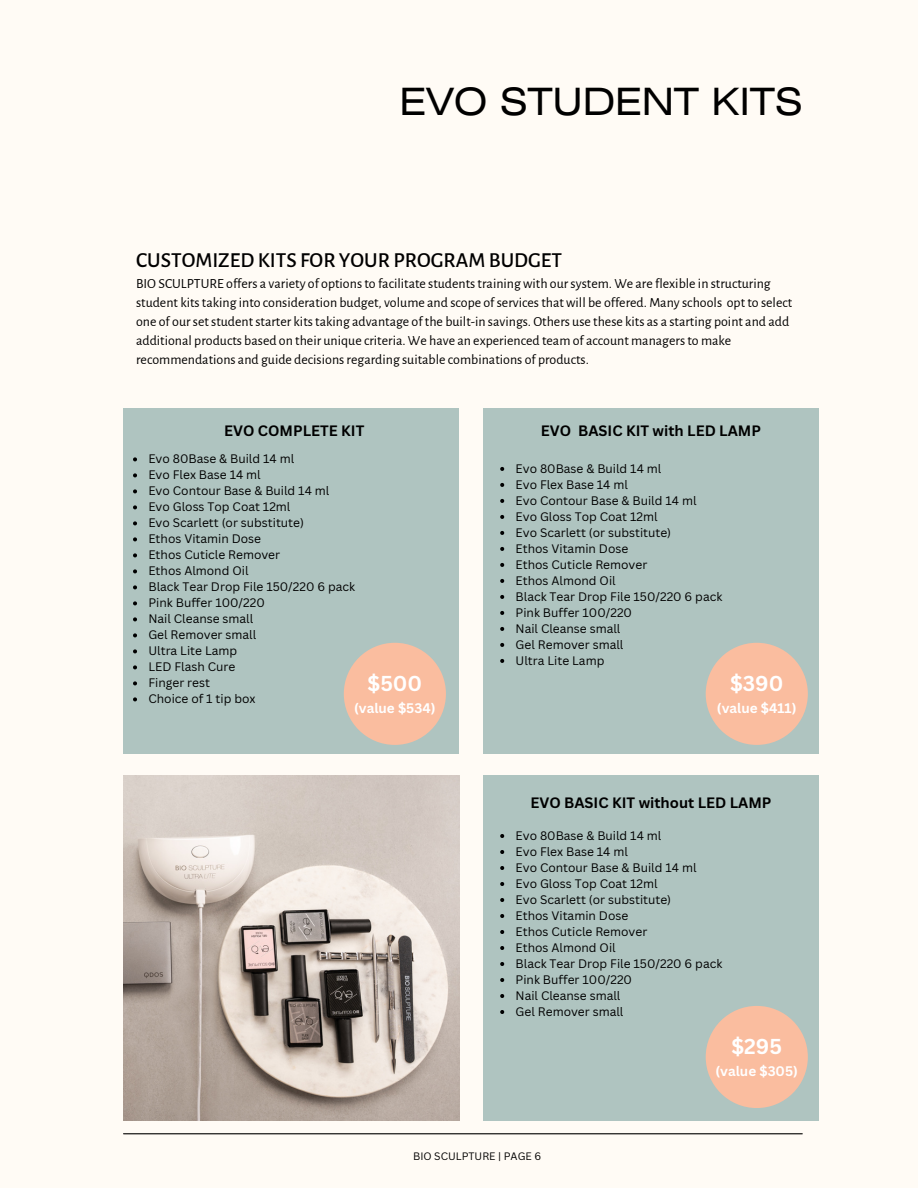
<style>
.page{position:relative;width:918px;height:1188px;background:#fffbf5}
.page>*{position:absolute;margin:0;border:0;box-sizing:border-box;transform-origin:0 0}
.t1{font:37.5px "Helios Ext";color:#000}
.t2{font:500 21.45px "Alegreya Sans";color:#000}
.t3{font:700 21px "Canva Sans";color:#fff}
.t4{font:700 14.7px "Canva Sans";color:#000}
.t5{font:13.95px/19.2px "Alegreya Sans";color:#000}
.t6{font:700 13.5px "Canva Sans";color:#fff}
.t7{font:12px "Canva Sans";color:#000}
.t8{font:10.5px "Canva Sans";color:#000}
</style>
<div class="page">
<img style="left:123px;top:775px;width:336px;height:346px">
<div style="left:123px;top:409px;width:336px;height:345px;background:#afc4c0"></div>
<hr style="left:124px;top:1133px;width:678px;height:1px;background:#000">
<div style="left:483px;top:409px;width:336px;height:345px;background:#afc4c0"></div>
<div style="left:483px;top:775px;width:336px;height:345px;background:#afc4c0"></div>
<div style="left:344px;top:643px;width:102px;height:102px;background:#fabd9f;border-radius:50%"></div>
<svg style="left:133px;top:457px;width:4px;height:4px"></svg>
<svg style="left:133px;top:473px;width:4px;height:4px"></svg>
<svg style="left:133px;top:489px;width:4px;height:4px"></svg>
<svg style="left:133px;top:505px;width:4px;height:4px"></svg>
<svg style="left:133px;top:521px;width:4px;height:4px"></svg>
<svg style="left:133px;top:537px;width:4px;height:4px"></svg>
<svg style="left:133px;top:553px;width:4px;height:4px"></svg>
<svg style="left:133px;top:569px;width:4px;height:4px"></svg>
<svg style="left:133px;top:585px;width:4px;height:4px"></svg>
<svg style="left:133px;top:601px;width:4px;height:4px"></svg>
<svg style="left:133px;top:617px;width:4px;height:4px"></svg>
<svg style="left:133px;top:633px;width:4px;height:4px"></svg>
<svg style="left:133px;top:649px;width:4px;height:4px"></svg>
<svg style="left:133px;top:665px;width:4px;height:4px"></svg>
<svg style="left:133px;top:681px;width:4px;height:4px"></svg>
<svg style="left:133px;top:697px;width:4px;height:4px"></svg>
<svg style="left:500px;top:467px;width:4px;height:4px"></svg>
<svg style="left:500px;top:483px;width:4px;height:4px"></svg>
<svg style="left:500px;top:499px;width:4px;height:4px"></svg>
<svg style="left:500px;top:515px;width:4px;height:4px"></svg>
<svg style="left:500px;top:531px;width:4px;height:4px"></svg>
<svg style="left:500px;top:547px;width:4px;height:4px"></svg>
<svg style="left:500px;top:563px;width:4px;height:4px"></svg>
<svg style="left:500px;top:579px;width:4px;height:4px"></svg>
<svg style="left:500px;top:595px;width:4px;height:4px"></svg>
<svg style="left:500px;top:611px;width:4px;height:4px"></svg>
<svg style="left:500px;top:627px;width:4px;height:4px"></svg>
<svg style="left:500px;top:643px;width:4px;height:4px"></svg>
<svg style="left:500px;top:659px;width:4px;height:4px"></svg>
<svg style="left:500px;top:834px;width:4px;height:4px"></svg>
<svg style="left:500px;top:850px;width:4px;height:4px"></svg>
<svg style="left:500px;top:866px;width:4px;height:4px"></svg>
<svg style="left:500px;top:882px;width:4px;height:4px"></svg>
<svg style="left:500px;top:898px;width:4px;height:4px"></svg>
<svg style="left:500px;top:914px;width:4px;height:4px"></svg>
<svg style="left:500px;top:930px;width:4px;height:4px"></svg>
<svg style="left:500px;top:946px;width:4px;height:4px"></svg>
<svg style="left:500px;top:962px;width:4px;height:4px"></svg>
<svg style="left:500px;top:978px;width:4px;height:4px"></svg>
<svg style="left:500px;top:994px;width:4px;height:4px"></svg>
<svg style="left:500px;top:1010px;width:4px;height:4px"></svg>
<div style="left:706px;top:643px;width:102px;height:102px;background:#fabd9f;border-radius:50%"></div>
<div style="left:706px;top:1006px;width:102px;height:102px;background:#fabd9f;border-radius:50%"></div>
<h1 class="t1" style="left:399px;top:88px;width:405px">EVO STUDENT KITS</h1>
<h4 class="t2" style="left:136px;top:249px;width:428px">CUSTOMIZED KITS FOR YOUR PROGRAM BUDGET</h4>
<h4 class="t5" style="left:136px;top:274px;width:658px">BIO SCULPTURE offers a variety of options to facilitate students training with our system. We are flexible in structuring student kits taking into consideration budget, volume and scope of services that will be offered. Many schools opt to select one of our set student starter kits taking advantage of the built-in savings. Others use these kits as a starting point and add additional products based on their unique criteria. We have an experienced team of account managers to make recommendations and guide decisions regarding suitable combinations of products.</h4>
<h3 class="t4" style="left:224px;top:420px;width:142px">EVO COMPLETE KIT</h3>
<p class="t4" style="left:541px;top:420px;width:222px">EVO BASIC KIT with LED LAMP</p>
<p class="t7" style="left:148px;top:451px;width:147px">Evo 80Base &amp; Build 14 ml</p>
<p class="t7" style="left:148px;top:467px;width:114px">Evo Flex Base 14 ml</p>
<p class="t7" style="left:148px;top:483px;width:182px">Evo Contour Base &amp; Build 14 ml</p>
<p class="t7" style="left:148px;top:499px;width:144px">Evo Gloss Top Coat 12ml</p>
<p class="t7" style="left:148px;top:515px;width:157px">Evo Scarlett (or substitute)</p>
<p class="t7" style="left:148px;top:531px;width:114px">Ethos Vitamin Dose</p>
<p class="t7" style="left:148px;top:547px;width:133px">Ethos Cuticle Remover</p>
<p class="t7" style="left:148px;top:563px;width:102px">Ethos Almond Oil</p>
<p class="t7" style="left:148px;top:579px;width:208px">Black Tear Drop File 150/220 6 pack</p>
<p class="t7" style="left:148px;top:595px;width:118px">Pink Buffer 100/220</p>
<p class="t7" style="left:148px;top:611px;width:106px">Nail Cleanse small</p>
<p class="t7" style="left:148px;top:627px;width:109px">Gel Remover small</p>
<p class="t7" style="left:148px;top:643px;width:90px">Ultra Lite Lamp</p>
<p class="t7" style="left:148px;top:659px;width:88px">LED Flash Cure</p>
<p class="t7" style="left:148px;top:675px;width:63px">Finger rest</p>
<p class="t7" style="left:148px;top:691px;width:109px">Choice of 1 tip box</p>
<p class="t3" style="left:367px;top:669px;width:56px">$500</p>
<p class="t6" style="left:354px;top:698px;width:83px">(value $534)</p>
<p class="t7" style="left:516px;top:460px;width:147px">Evo 80Base &amp; Build 14 ml</p>
<p class="t7" style="left:516px;top:476px;width:114px">Evo Flex Base 14 ml</p>
<p class="t7" style="left:516px;top:492px;width:182px">Evo Contour Base &amp; Build 14 ml</p>
<p class="t7" style="left:516px;top:508px;width:144px">Evo Gloss Top Coat 12ml</p>
<p class="t7" style="left:516px;top:524px;width:157px">Evo Scarlett (or substitute)</p>
<p class="t7" style="left:516px;top:540px;width:114px">Ethos Vitamin Dose</p>
<p class="t7" style="left:516px;top:556px;width:133px">Ethos Cuticle Remover</p>
<p class="t7" style="left:516px;top:572px;width:102px">Ethos Almond Oil</p>
<p class="t7" style="left:516px;top:588px;width:208px">Black Tear Drop File 150/220 6 pack</p>
<p class="t7" style="left:516px;top:604px;width:118px">Pink Buffer 100/220</p>
<p class="t7" style="left:516px;top:620px;width:106px">Nail Cleanse small</p>
<h3 class="t7" style="left:516px;top:636px;width:109px">Gel Remover small</h3>
<h3 class="t7" style="left:516px;top:652px;width:90px">Ultra Lite Lamp</h3>
<h3 class="t3" style="left:730px;top:669px;width:55px">$390</h3>
<h3 class="t6" style="left:717px;top:698px;width:81px">(value $411)</h3>
<p class="t4" style="left:530px;top:792px;width:243px">EVO BASIC KIT without LED LAMP</p>
<h3 class="t7" style="left:516px;top:827px;width:147px">Evo 80Base &amp; Build 14 ml</h3>
<p class="t7" style="left:516px;top:843px;width:114px">Evo Flex Base 14 ml</p>
<p class="t7" style="left:516px;top:859px;width:182px">Evo Contour Base &amp; Build 14 ml</p>
<p class="t7" style="left:516px;top:875px;width:144px">Evo Gloss Top Coat 12ml</p>
<p class="t7" style="left:516px;top:891px;width:157px">Evo Scarlett (or substitute)</p>
<p class="t7" style="left:516px;top:907px;width:114px">Ethos Vitamin Dose</p>
<p class="t7" style="left:516px;top:923px;width:133px">Ethos Cuticle Remover</p>
<p class="t7" style="left:516px;top:939px;width:102px">Ethos Almond Oil</p>
<p class="t7" style="left:516px;top:955px;width:208px">Black Tear Drop File 150/220 6 pack</p>
<p class="t7" style="left:516px;top:971px;width:118px">Pink Buffer 100/220</p>
<p class="t7" style="left:516px;top:987px;width:106px">Nail Cleanse small</p>
<p class="t7" style="left:516px;top:1003px;width:109px">Gel Remover small</p>
<p class="t3" style="left:731px;top:1032px;width:52px">$295</p>
<p class="t6" style="left:716px;top:1061px;width:84px">(value $305)</p>
<h2 class="t8" style="left:413px;top:1149px;width:130px">BIO SCULPTURE | PAGE 6</h2>
</div>
